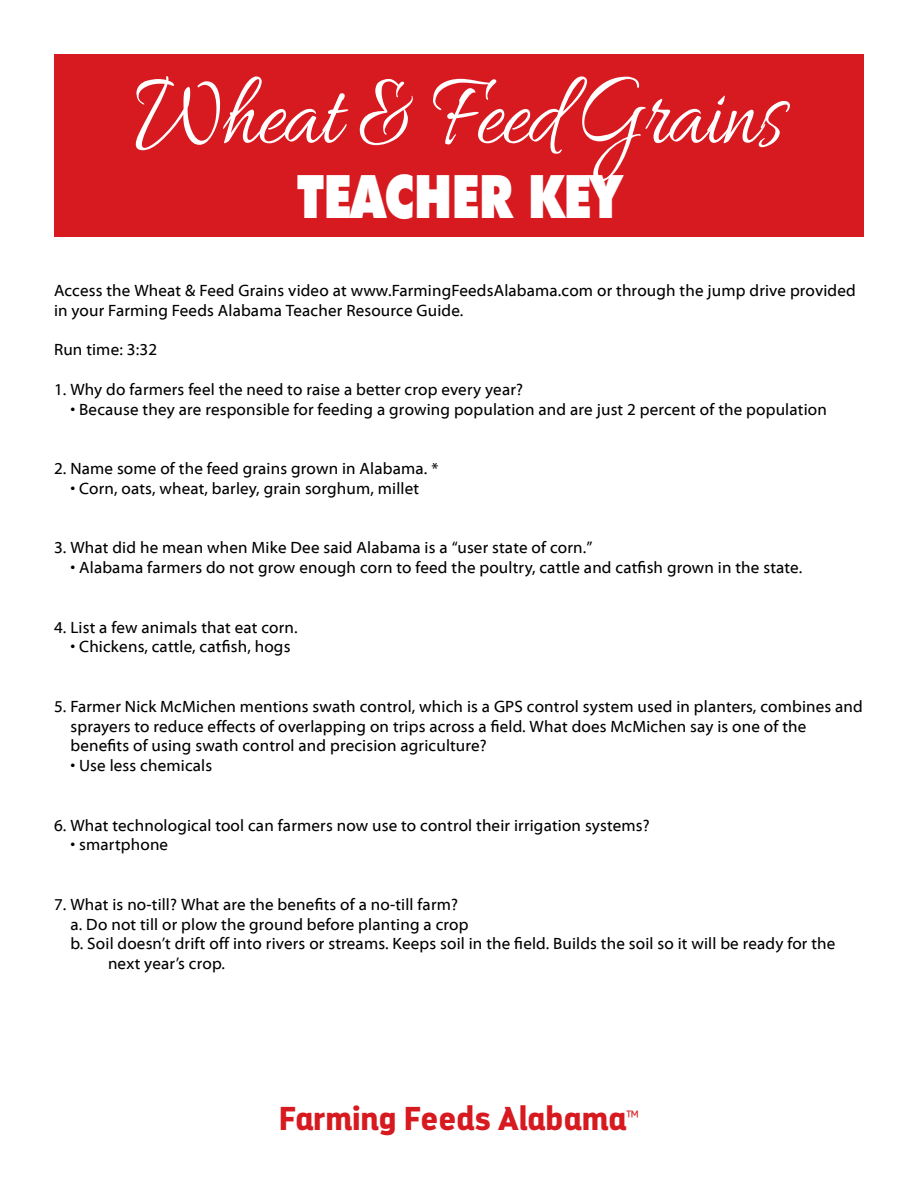
<style>
.page{position:relative;width:918px;height:1188px;background:#fff}
.page>*{position:absolute;margin:0;border:0;box-sizing:border-box;transform-origin:0 0}
.t1{font:108px "Allura";letter-spacing:-.02em;color:#fff;scale:.8 1}
.t2{font:900 60px "Futura BT";letter-spacing:-.02em;color:#fff;scale:.8 1}
.t3{font:700 33px "Darwin Alt Office";color:#d71920}
.t4{font:16.5px/19.8px "Myriad Web Pro";letter-spacing:.01em;color:#000}
</style>
<div class="page">
<div style="left:54px;top:54px;width:810px;height:183px;background:#d71920"></div>
<h1 class="t1" style="left:135px;top:54px;width:812px">Wheat &amp; Feed Grains</h1>
<h2 class="t2" style="left:297px;top:161px;width:407px">TEACHER KEY</h2>
<p class="t4" style="left:54px;top:281px;width:803px">Access the Wheat &amp; Feed Grains video at www.FarmingFeedsAlabama.com or through the jump drive provided in your Farming Feeds Alabama Teacher Resource Guide.</p>
<p class="t4" style="left:54px;top:340px;width:105px">Run time: 3:32</p>
<p class="t4" style="left:54px;top:380px;width:471px">1. Why do farmers feel the need to raise a better crop every year?</p>
<p class="t4" style="left:70px;top:400px;width:758px">• Because they are responsible for feeding a growing population and are just 2 percent of the population</p>
<p class="t4" style="left:54px;top:459px;width:386px">2. Name some of the feed grains grown in Alabama. *</p>
<p class="t4" style="left:70px;top:479px;width:350px">• Corn, oats, wheat, barley, grain sorghum, millet</p>
<p class="t4" style="left:54px;top:538px;width:540px">3. What did he mean when Mike Dee said Alabama is a “user state of corn.”</p>
<p class="t4" style="left:70px;top:558px;width:733px">• Alabama farmers do not grow enough corn to feed the poultry, cattle and catfish grown in the state.</p>
<p class="t4" style="left:54px;top:618px;width:245px">4. List a few animals that eat corn.</p>
<p class="t4" style="left:70px;top:637px;width:221px">• Chickens, cattle, catfish, hogs</p>
<p class="t4" style="left:70px;top:697px;width:794px;text-indent:-16px">5. Farmer Nick McMichen mentions swath control, which is a GPS control system used in planters, combines and sprayers to reduce effects of overlapping on trips across a field. What does McMichen say is one of the benefits of using swath control and precision agriculture?</p>
<p class="t4" style="left:70px;top:756px;width:143px">• Use less chemicals</p>
<p class="t4" style="left:54px;top:816px;width:597px">6. What technological tool can farmers now use to control their irrigation systems?</p>
<p class="t4" style="left:70px;top:835px;width:99px">• smartphone</p>
<p class="t4" style="left:54px;top:895px;width:406px">7. What is no-till? What are the benefits of a no-till farm?</p>
<p class="t4" style="left:70px;top:915px;width:400px">a. Do not till or plow the ground before planting a crop</p>
<p class="t4" style="left:70px;top:934px;width:767px">b. Soil doesn’t drift off into rivers or streams. Keeps soil in the field. Builds the soil so it will be ready for the</p>
<p class="t4" style="left:108px;top:954px;width:119px">next year’s crop.</p>
<h3 class="t3" style="left:279px;top:1098px;width:361px">Farming Feeds Alabama<sup>™</sup></h3>
</div>
